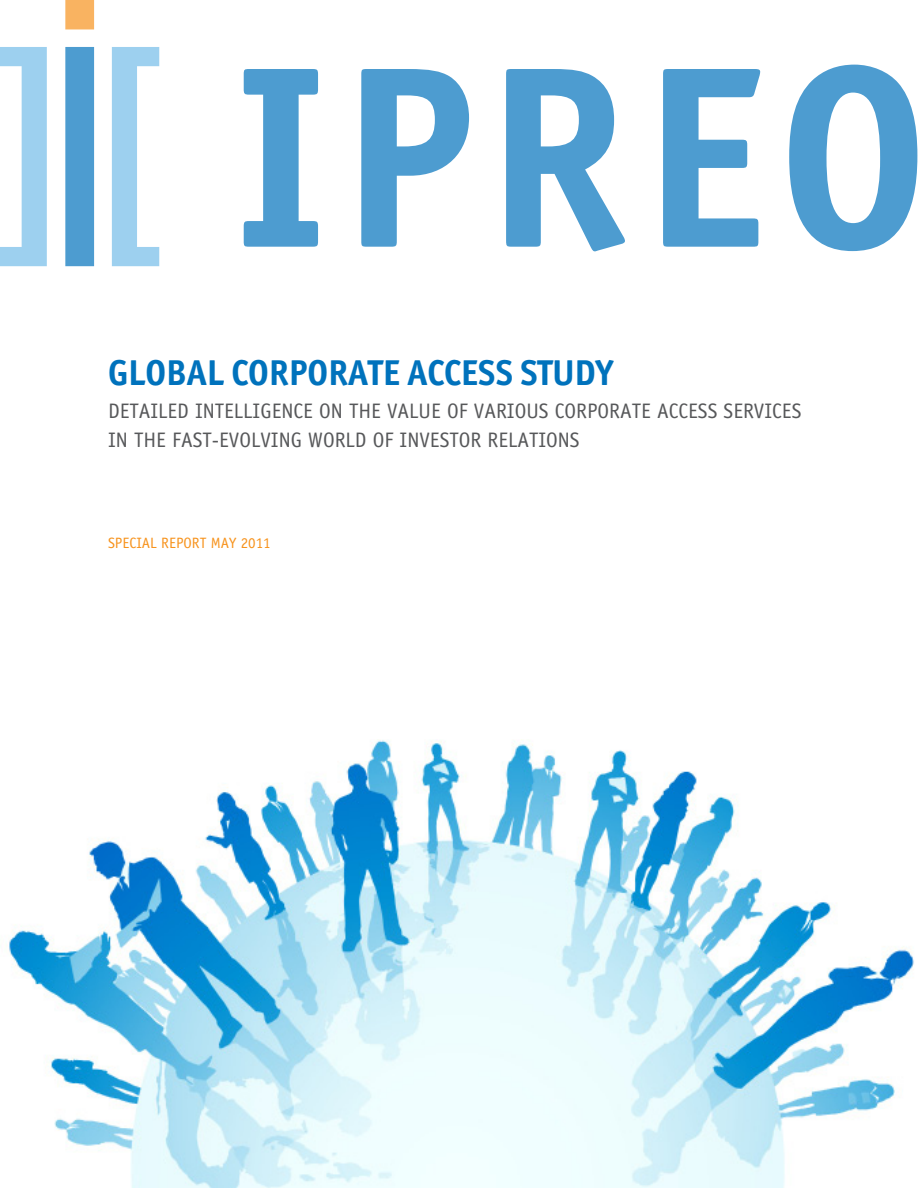
<style>
.page{position:relative;width:918px;height:1188px;background:#fff}
.page>*{position:absolute;margin:0;border:0;box-sizing:border-box;transform-origin:0 0}
.Box1b_header{font:700 36px "Officina Sans ITC Std";color:#0072bc}
.Box1b_header-2{font:21px/28.8px "Officina Sans Std";color:#57585a}
.Box1b_header-3{font:15px "Officina Sans Std";color:#f7931d}
</style>
<div class="page">
<img style="left:9px;top:739px;width:905px;height:449px">
<svg style="left:244px;top:69px;width:74px;height:178px"></svg>
<svg style="left:361px;top:69px;width:108px;height:178px"></svg>
<svg style="left:506px;top:69px;width:119px;height:182px"></svg>
<svg style="left:663px;top:69px;width:97px;height:178px"></svg>
<svg style="left:789px;top:65px;width:128px;height:186px"></svg>
<svg style="left:112px;top:47px;width:47px;height:219px"></svg>
<svg style="left:0;top:47px;width:47px;height:219px"></svg>
<div style="left:65px;top:47px;width:29px;height:219px;background:#4d9cd0"></div>
<svg style="left:65px;top:0;width:29px;height:29px"></svg>
<p class="Box1b_header" style="left:108px;top:350px;width:507px">GLOBAL CORPORATE ACCESS STUDY</p>
<p class="Box1b_header-2" style="left:108px;top:397px;width:695px">DETAILED INTELLIGENCE ON THE VALUE OF VARIOUS CORPORATE ACCESS SERVICES<br>IN THE FAST-EVOLVING WORLD OF INVESTOR RELATIONS</p>
<p class="Box1b_header-3" style="left:108px;top:535px;width:164px">SPECIAL REPORT MAY 2011</p>
</div>
